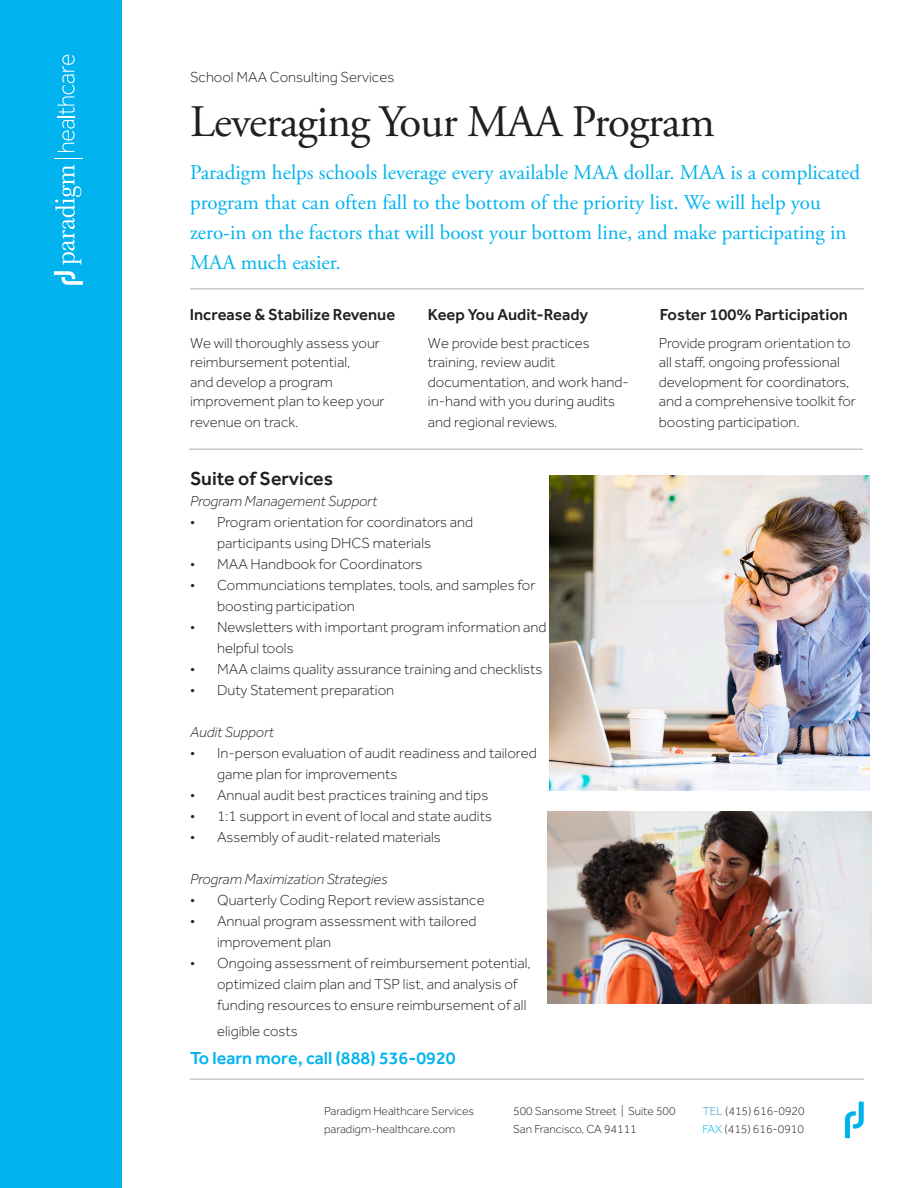
<style>
.page{position:relative;width:918px;height:1188px;background:#fff}
.page>*{position:absolute;margin:0;border:0;box-sizing:border-box;transform-origin:0 0}
.t1{font:45px "Adobe Garamond Pro";letter-spacing:-.02em;color:#231f20}
.t2{font:21px/30px "Adobe Garamond Pro";color:#00b3ee}
.t3{font:500 19.5px "Effra";color:#231f20}
.t4{font:500 18px "Effra";color:#00b3ee}
.t5{font:500 16.5px "Effra";color:#231f20}
.t6{font:300 15px/19.5px "Effra";color:#231f20}
.t7{font:italic 300 15px "Effra";color:#231f20}
.t8{font:300 12px/18px "Effra";color:#231f20}
.s1{color:#39c}
.s2{color:#00b3ee}
</style>
<div class="page">
<div style="left:0;top:0;width:122px;height:1188px;background:#00b3ee"></div>
<hr style="left:190px;top:1078px;width:674px;height:2px;background:#c7c8ca">
<svg style="left:54px;top:158px;width:29px;height:1px"></svg>
<svg style="left:57px;top:55px;width:18px;height:97px"></svg>
<svg style="left:54px;top:271px;width:29px;height:14px"></svg>
<svg style="left:55px;top:165px;width:26px;height:100px"></svg>
<svg style="left:845px;top:1102px;width:19px;height:36px"></svg>
<hr style="left:190px;top:288px;width:674px;height:2px;background:#c7c8ca">
<hr style="left:189px;top:448px;width:674px;height:2px;background:#c7c8ca">
<img style="left:549px;top:475px;width:320px;height:315px">
<img style="left:547px;top:811px;width:324px;height:192px">
<p class="t6" style="left:190px;top:67px;width:206px">School MAA Consulting Services</p>
<h1 class="t1" style="left:190px;top:95px;width:526px">Leveraging Your MAA Program</h1>
<p class="t2" style="left:190px;top:158px;width:672px">Paradigm helps schools leverage every available MAA dollar. MAA is a complicated program that can often fall to the bottom of the priority list. We will help you zero-in on the factors that will boost your bottom line, and make participating in MAA much easier.</p>
<p class="t5" style="left:190px;top:305px;width:207px">Increase &amp; Stabilize Revenue</p>
<p class="t5" style="left:428px;top:305px;width:162px">Keep You Audit-Ready</p>
<p class="t5" style="left:660px;top:305px;width:190px">Foster 100% Participation</p>
<p class="t6" style="left:190px;top:333px;width:196px">We will thoroughly assess your reimbursement potential,<br>and develop a program improvement plan to keep your</p>
<p class="t6" style="left:190px;top:412px;width:110px">revenue on track.</p>
<p class="t6" style="left:428px;top:333px;width:203px">We provide best practices training, review audit documentation, and work hand&shy;in-hand with you during audits</p>
<p class="t6" style="left:428px;top:413px;width:131px">and regional reviews.</p>
<h3 class="t3" style="left:190px;top:467px;width:144px">Suite of Services</h3>
<p class="t7" style="left:190px;top:493px;width:189px">Program Management Support</p>
<p class="t6" style="left:217px;top:512px;width:258px;line-height:21px;text-indent:-27px">• Program orientation for coordinators and participants using DHCS materials</p>
<p class="t6" style="left:190px;top:555px;width:234px">• MAA Handbook for Coordinators</p>
<p class="t6" style="left:217px;top:575px;width:320px;line-height:21px;text-indent:-27px">• Communciations templates, tools, and samples for boosting participation</p>
<p class="t6" style="left:217px;top:617px;width:331px;line-height:21px;text-indent:-27px">• Newsletters with important program information and helpful tools</p>
<p class="t6" style="left:190px;top:660px;width:354px">• MAA claims quality assurance training and checklists</p>
<p class="t6" style="left:190px;top:681px;width:206px">• Duty Statement preparation</p>
<p class="t7" style="left:190px;top:724px;width:85px">Audit Support</p>
<p class="t6" style="left:217px;top:743px;width:321px;line-height:21px;text-indent:-27px">• In-person evaluation of audit readiness and tailored game plan for improvements</p>
<p class="t6" style="left:190px;top:786px;width:300px">• Annual audit best practices training and tips</p>
<p class="t6" style="left:190px;top:807px;width:303px">• 1:1 support in event of local and state audits</p>
<p class="t6" style="left:190px;top:828px;width:252px">• Assembly of audit-related materials</p>
<p class="t7" style="left:190px;top:871px;width:199px">Program Maximization Strategies</p>
<p class="t6" style="left:190px;top:891px;width:296px">• Quarterly Coding Report review assistance</p>
<p class="t6" style="left:217px;top:911px;width:261px;line-height:21px;text-indent:-27px">• Annual program assessment with tailored improvement plan</p>
<p class="t6" style="left:217px;top:953px;width:315px;line-height:21px;text-indent:-27px">• Ongoing assessment of reimbursement potential, optimized claim plan and TSP list, and analysis of funding resources to ensure reimbursement of all</p>
<p class="t6" style="left:217px;top:1021px;width:82px">eligible costs</p>
<p class="t4" style="left:190px;top:1047px;width:267px">To learn more, call (888) 536-0920</p>
<p class="t6" style="left:659px;top:333px;width:199px">Provide program orientation to all staff, ongoing professional development for coordinators, and a comprehensive toolkit for</p>
<p class="t6" style="left:659px;top:413px;width:143px">boosting participation.</p>
<p class="t8" style="left:324px;top:1102px;width:152px">Paradigm Healthcare Services paradigm-healthcare.com</p>
<p class="t8" style="left:513px;top:1102px;width:164px">500 Sansome Street | Suite 500<br>San Francisco, CA 94111</p>
<p class="t8" style="left:702px;top:1102px;width:104px"><span class="s1">TEL</span> (415) 616-0920<br><span class="s2">FAX</span> (415) 616-0910</p>
</div>
